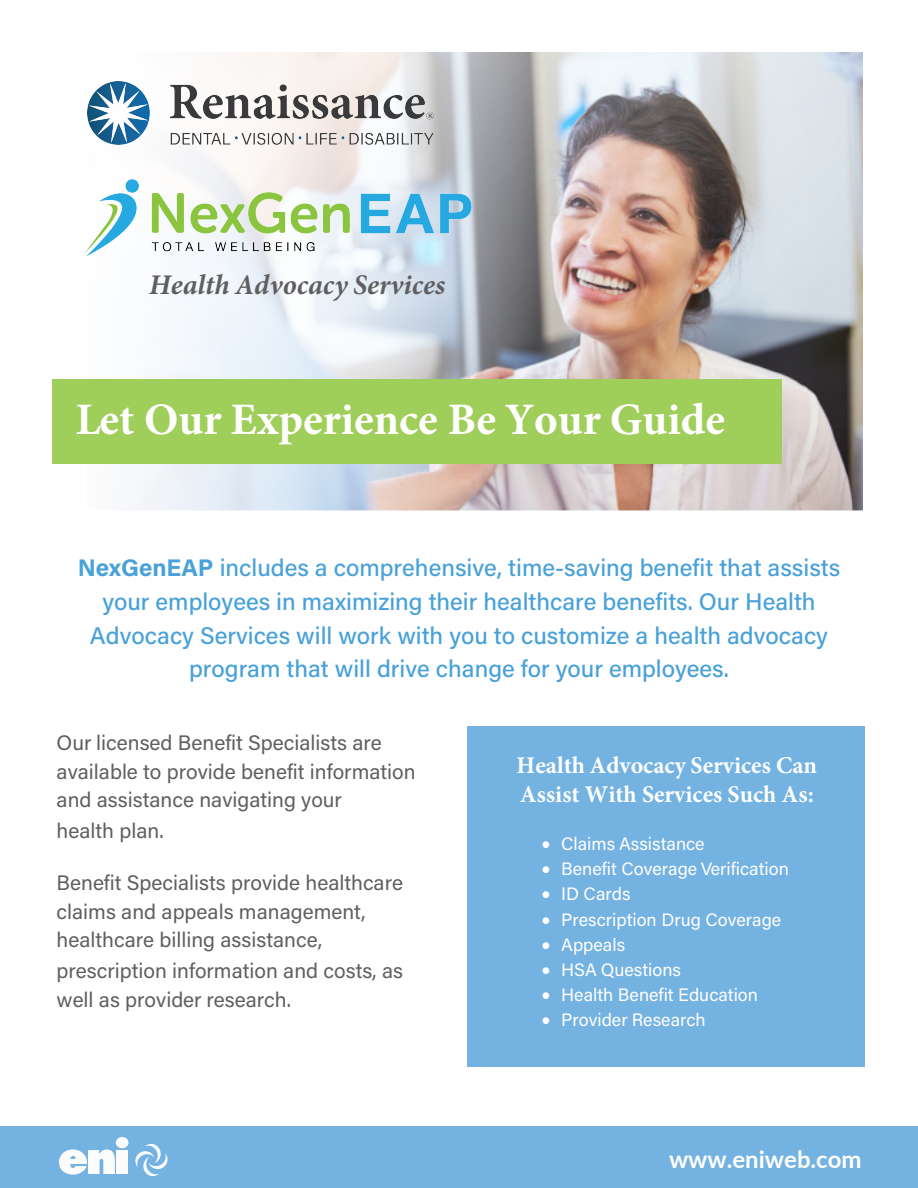
<style>
.page{position:relative;width:918px;height:1188px;background:#fff}
.page>*{position:absolute;margin:0;border:0;box-sizing:border-box;transform-origin:0 0}
.t1{font:700 45px "Minion Pro";color:#fff}
.t2{font:italic 700 28.5px "Minion Pro";color:#5f5f62}
.t3{font:500 24px/33.6px "Acumin Pro";color:#48a1d8;text-align:center}
.t4{font:700 24px/28.8px "Minion Pro";color:#fff}
.t5{font:700 24px "Lato";color:#fff}
.t6{font:21px/28.8px "Acumin Pro";color:#5f5f62}
.t7{font:18px "Acumin Pro";color:#fff}
.s1{font-weight:700}
.s2{font-family:"Lato"}
</style>
<div class="page">
<div style="left:468px;top:726px;width:397px;height:341px;background:#74b2e1"></div>
<img style="left:111px;top:53px;width:752px;height:457px">
<img style="left:84px;top:136px;width:408px;height:137px">
<img style="left:87px;top:82px;width:346px;height:63px">
<div style="left:53px;top:379px;width:729px;height:85px;background:#a0ce5a"></div>
<div style="left:0;top:1126px;width:918px;height:62px;background:#74b2e1"></div>
<svg style="left:135px;top:1144px;width:33px;height:32px"></svg>
<svg style="left:59px;top:1149px;width:56px;height:26px"></svg>
<div style="left:117px;top:1150px;width:11px;height:24px;background:#fcfcfc"></div>
<div style="left:116px;top:1137px;width:12px;height:11px;background:#fcfcfc;border-radius:50%"></div>
<p class="t2" style="left:149px;top:264px;width:298px">Health Advocacy Services</p>
<h1 class="t1" style="left:76px;top:388px;width:651px">Let Our Experience Be Your Guide</h1>
<p class="t3" style="left:78px;top:550px;width:764px"><span class="s1">NexGenEAP</span> includes a comprehensive, time-saving benefit that assists your employees in maximizing their healthcare benefits. Our Health Advocacy Services will work with you to customize a health advocacy program that will drive change for your employees.</p>
<p class="t6" style="left:57px;top:727px;width:361px">Our licensed Benefit Specialists are available to provide benefit information and assistance navigating your</p>
<p class="t6" style="left:57px;top:815px;width:109px">health plan.</p>
<p class="t6" style="left:57px;top:867px;width:348px">Benefit Specialists provide healthcare claims and appeals management, healthcare billing assistance,</p>
<p class="t6" style="left:57px;top:955px;width:348px;line-height:29.4px">prescription information and costs, as well as provider research.</p>
<p class="t4" style="left:517px;top:750px;width:302px">Health Advocacy Services Can<br>Assist With Services Such As:</p>
<p class="t7" style="left:541px;top:831px;width:165px"><span class="s2">•</span> Claims Assistance</p>
<p class="t7" style="left:541px;top:856px;width:249px"><span class="s2">•</span> Benefit Coverage Verification</p>
<p class="t7" style="left:541px;top:882px;width:91px"><span class="s2">•</span> ID Cards</p>
<p class="t7" style="left:541px;top:907px;width:242px"><span class="s2">•</span> Prescription Drug Coverage</p>
<p class="t7" style="left:541px;top:932px;width:86px"><span class="s2">•</span> Appeals</p>
<p class="t7" style="left:541px;top:957px;width:142px"><span class="s2">•</span> HSA Questions</p>
<p class="t7" style="left:541px;top:982px;width:219px"><span class="s2">•</span> Health Benefit Education</p>
<p class="t7" style="left:541px;top:1008px;width:166px"><span class="s2">•</span> Provider Research</p>
<p class="t5" style="left:669px;top:1142px;width:194px">www.eniweb.com</p>
</div>
